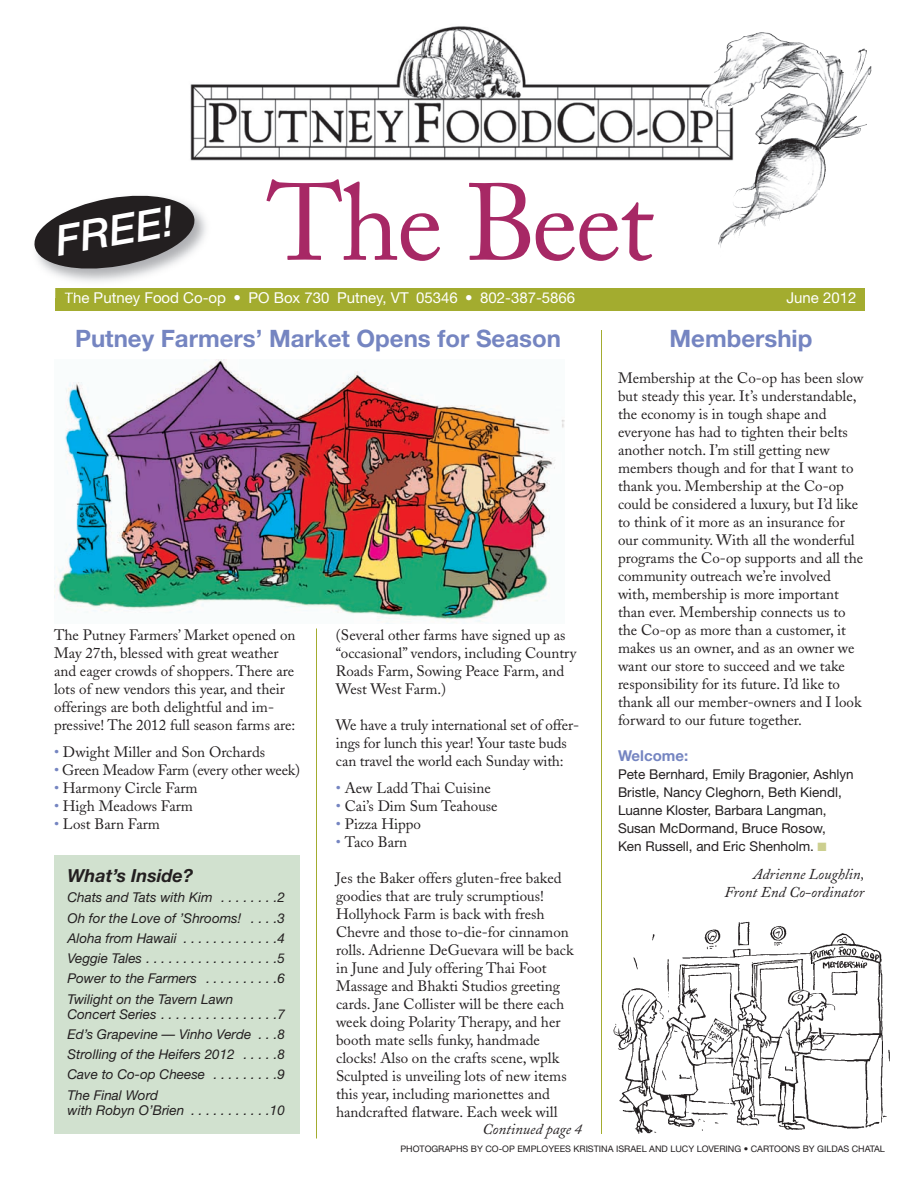
<style>
.page{position:relative;width:918px;height:1188px;background:#fff}
.page>*{position:absolute;margin:0;border:0;box-sizing:border-box;transform-origin:0 0}
.t1{font:108px "Adobe Caslon";letter-spacing:-.02em;color:#a72865}
.t2{font:italic 500 42px "Helvetica Neue";color:#fff}
.t3{font:700 24px "Helvetica Neue";color:#7585c1}
.t4{font:italic 700 18px "Helvetica Neue";color:#231f20}
.t5{font:15px/18px "Adobe Caslon";color:#231f20}
.t6{font:15px "Helvetica Neue";color:#fff}
.t7{font:italic 15px/18px "Adobe Caslon";color:#231f20;text-align:right}
.t8{font:700 15px "Helvetica Neue";color:#7585c1}
.t9{font:italic 13.5px/20.2px "Helvetica Neue";color:#231f20;text-align:justify}
.t10{font:13.5px/18px "Helvetica Neue";color:#231f20}
.t11{font:9px "Helvetica Neue";color:#231f20}
.s1{color:#cccf8f}
.s2{color:#7585c1}
</style>
<div class="page">
<div style="left:56px;top:288px;width:810px;height:22px;background:#a3ac2f"></div>
<img style="left:54px;top:210px;width:152px;height:91px">
<img style="left:56px;top:288px;width:56px;height:10px">
<img style="left:65px;top:292px;width:15px;height:4px">
<svg style="left:34px;top:195px;width:163px;height:79px"></svg>
<img style="left:190px;top:26px;width:544px;height:135px">
<svg style="left:698px;top:76px;width:53px;height:35px"></svg>
<img style="left:741px;top:32px;width:103px;height:59px">
<img style="left:701px;top:40px;width:37px;height:68px">
<img style="left:702px;top:77px;width:47px;height:33px">
<hr style="left:316px;top:628px;width:1px;height:510px;background:#a3ac2f">
<hr style="left:601px;top:330px;width:1px;height:804px;background:#a3ac2f">
<img style="left:54px;top:360px;width:510px;height:264px">
<img style="left:613px;top:921px;width:277px;height:213px">
<div style="left:54px;top:856px;width:246px;height:278px;background:#d1e1cf"></div>
<h1 class="t1" style="left:267px;top:180px;width:388px">The Beet</h1>
<p class="t6" style="left:64px;top:292px;width:512px">The Putney Food Co-op • PO Box 730 Putney, VT 05346 • 802-387-5866</p>
<p class="t6" style="left:787px;top:292px;width:71px">June 2012</p>
<h2 class="t2" style="left:53px;top:226px;width:121px;rotate:-10deg">FREE!</h2>
<h3 class="t3" style="left:75px;top:329px;width:487px">Putney Farmers’ Market Opens for Season</h3>
<h3 class="t3" style="left:670px;top:330px;width:144px">Membership</h3>
<p class="t5" style="left:618px;top:370px;width:247px">Membership at the Co-op has been slow but steady this year. It’s understandable, the economy is in tough shape and everyone has had to tighten their belts another notch. I’m still getting new members though and for that I want to thank you. Membership at the Co-op could be considered a luxury, but I’d like to think of it more as an insurance for our community. With all the wonderful programs the Co-op supports and all the community outreach we’re involved with, membership is more important than ever. Membership connects us to the Co-op as more than a customer, it makes us an owner, and as an owner we want our store to succeed and we take responsibility for its future. I’d like to thank all our member-owners and I look forward to our future together.</p>
<p class="t8" style="left:618px;top:750px;width:72px">Welcome:</p>
<p class="t10" style="left:618px;top:766px;width:237px">Pete Bernhard, Emily Bragonier, Ashlyn Bristle, Nancy Cleghorn, Beth Kiendl, Luanne Kloster, Barbara Langman, Susan McDormand, Bruce Rosow,<br>Ken Russell, and Eric Shenholm. <span class="s1">■</span></p>
<p class="t7" style="left:725px;top:867px;width:141px">Adrienne Loughlin,<br>Front End Co-ordinator</p>
<p class="t5" style="left:336px;top:627px;width:242px">(Several other farms have signed up as “occasional” vendors, including Country<br>Roads Farm, Sowing Peace Farm, and<br>West West Farm.)</p>
<p class="t5" style="left:336px;top:717px;width:245px">We have a truly international set of offer - ings for lunch this year! Your taste buds can travel the world each Sunday with:</p>
<p class="t5" style="left:336px;top:780px;width:156px"><span class="s2">•</span> Aew Ladd Thai Cuisine</p>
<p class="t5" style="left:336px;top:798px;width:163px"><span class="s2">•</span> Cai’s Dim Sum Teahouse</p>
<p class="t5" style="left:336px;top:816px;width:87px"><span class="s2">•</span> Pizza Hippo</p>
<p class="t5" style="left:336px;top:834px;width:73px"><span class="s2">•</span> Taco Barn</p>
<p class="t5" style="left:336px;top:870px;width:239px">Jes the Baker offers gluten-free baked goodies that are truly scrumptious!<br>Hollyhock Farm is back with fresh Chevre and those to-die-for cinnamon rolls. Adrienne DeGuevara will be back in June and July offering Thai Foot Massage and Bhakti Studios greeting cards. Jane Collister will be there each week doing Polarity Therapy, and her booth mate sells funky, handmade clocks! Also on the crafts scene, wplk Sculpted is unveiling lots of new items this year, including marionettes and handcrafted flatware. Each week will</p>
<p class="t5" style="left:54px;top:627px;width:243px">The Putney Farmers’ Market opened on May 27th, blessed with great weather and eager crowds of shoppers. There are lots of new vendors this year, and their offerings are both delightful and im - pressive! The 2012 full season farms are:</p>
<p class="t5" style="left:54px;top:744px;width:213px"><span class="s2">•</span> Dwight Miller and Son Orchards</p>
<p class="t5" style="left:54px;top:762px;width:248px"><span class="s2">•</span> Green Meadow Farm (every other week)</p>
<p class="t5" style="left:54px;top:780px;width:145px"><span class="s2">•</span> Harmony Circle Farm</p>
<p class="t5" style="left:54px;top:798px;width:141px"><span class="s2">•</span> High Meadows Farm</p>
<p class="t5" style="left:54px;top:816px;width:107px"><span class="s2">•</span> Lost Barn Farm</p>
<p class="t4" style="left:68px;top:869px;width:127px">What’s Inside?</p>
<p class="t9" style="left:68px;top:889px;width:219px">Chats and Tats with Kim . . . . . . . .2<br>Oh for the Love of ’Shrooms! . . . .3<br>Aloha from Hawaii . . . . . . . . . . . . .4<br>Veggie Tales . . . . . . . . . . . . . . . . . .5<br>Power to the Farmers . . . . . . . . . .6<br>Twilight on the Tavern Lawn</p>
<p class="t9" style="left:68px;top:1005px;width:219px">Concert Series . . . . . . . . . . . . . . . .7<br>Ed’s Grapevine — Vinho Verde . . .8<br>Strolling of the Heifers 2012 . . . . .8<br>Cave to Co-op Cheese . . . . . . . . .9<br>The Final Word</p>
<p class="t9" style="left:68px;top:1101px;width:219px">with Robyn O’Brien . . . . . . . . . . .10</p>
<p class="t7" style="left:482px;top:1121px;width:101px">Continued page 4</p>
<p class="t11" style="left:400px;top:1146px;width:486px">PHOTOGRAPHS BY CO-OP EMPLOYEES KRISTINA ISRAEL AND LUCY LOVERING • CARTOONS BY GILDAS CHATAL</p>
</div>
